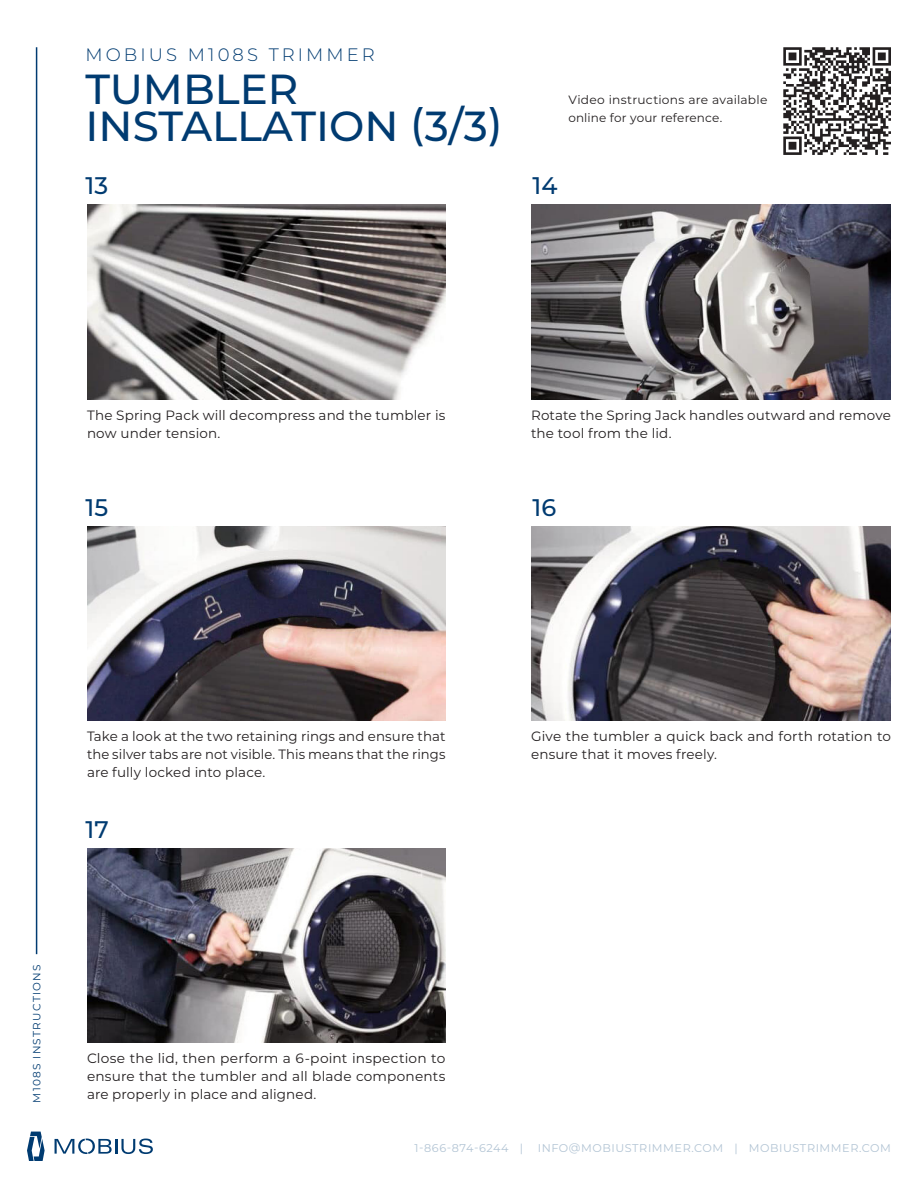
<style>
.page{position:relative;width:918px;height:1188px;background:#fff}
.page>*{position:absolute;margin:0;border:0;box-sizing:border-box;transform-origin:0 0}
.t1{font:500 42px/37.5px "Montserrat";color:#003b71}
.t2{font:500 24px "Montserrat";color:#003b71}
.t3{font:300 18px "Montserrat";letter-spacing:.17em;color:#003b71}
.t4{font:13.5px/18px "Montserrat";letter-spacing:.01em;color:#231f20}
.t5{font:12px/18px "Montserrat";letter-spacing:.015em;color:#231f20}
.t6{font:11.25px "Montserrat";letter-spacing:.05em;color:#b2c4d4}
.t7{font:10.5px "Montserrat";letter-spacing:.115em;color:#003b71}
</style>
<div class="page">
<svg style="left:27px;top:1132px;width:18px;height:29px"></svg>
<svg style="left:55px;top:1139px;width:98px;height:15px"></svg>
<hr style="left:36px;top:47px;width:1px;height:907px;background:#003b71">
<img style="left:87px;top:848px;width:359px;height:195px">
<img style="left:87px;top:526px;width:359px;height:195px">
<img style="left:87px;top:205px;width:359px;height:194px">
<img style="left:531px;top:205px;width:360px;height:194px">
<img style="left:531px;top:526px;width:360px;height:195px">
<svg style="left:783px;top:47px;width:108px;height:108px"></svg>
<h3 class="t3" style="left:86px;top:44px;width:291px">MOBIUS M108S TRIMMER</h3>
<h1 class="t1" style="left:86px;top:70px;width:419px">TUMBLER<br>INSTALLATION (3/3)</h1>
<h2 class="t2" style="left:86px;top:174px;width:24px">13</h2>
<p class="t5" style="left:568px;top:91px;width:201px">Video instructions are available online for your reference.</p>
<h2 class="t2" style="left:532px;top:174px;width:26px">14</h2>
<p class="t4" style="left:87px;top:407px;width:360px">The Spring Pack will decompress and the tumbler is now under tension.</p>
<p class="t4" style="left:531px;top:407px;width:361px">Rotate the Spring Jack handles outward and remove the tool from the lid.</p>
<h2 class="t2" style="left:86px;top:496px;width:24px">15</h2>
<h2 class="t2" style="left:532px;top:496px;width:25px">16</h2>
<p class="t4" style="left:87px;top:729px;width:360px;text-align:justify">Take a look at the two retaining rings and ensure that the silver tabs are not visible. This means that the rings are fully locked into place.</p>
<h2 class="t2" style="left:86px;top:817px;width:25px">17</h2>
<p class="t4" style="left:531px;top:729px;width:361px">Give the tumbler a quick back and forth rotation to ensure that it moves freely.</p>
<p class="t7" style="left:33px;top:1103px;width:140px;rotate:-90deg">M108S INSTRUCTIONS</p>
<p class="t4" style="left:87px;top:1050px;width:360px;text-align:justify">Close the lid, then perform a 6-point inspection to ensure that the tumbler and all blade components are properly in place and aligned.</p>
<p class="t6" style="left:415px;top:1143px;width:110px">1-866-874-6244 |</p>
<p class="t6" style="left:538px;top:1143px;width:355px">INFO@MOBIUSTRIMMER.COM | MOBIUSTRIMMER.COM</p>
</div>
